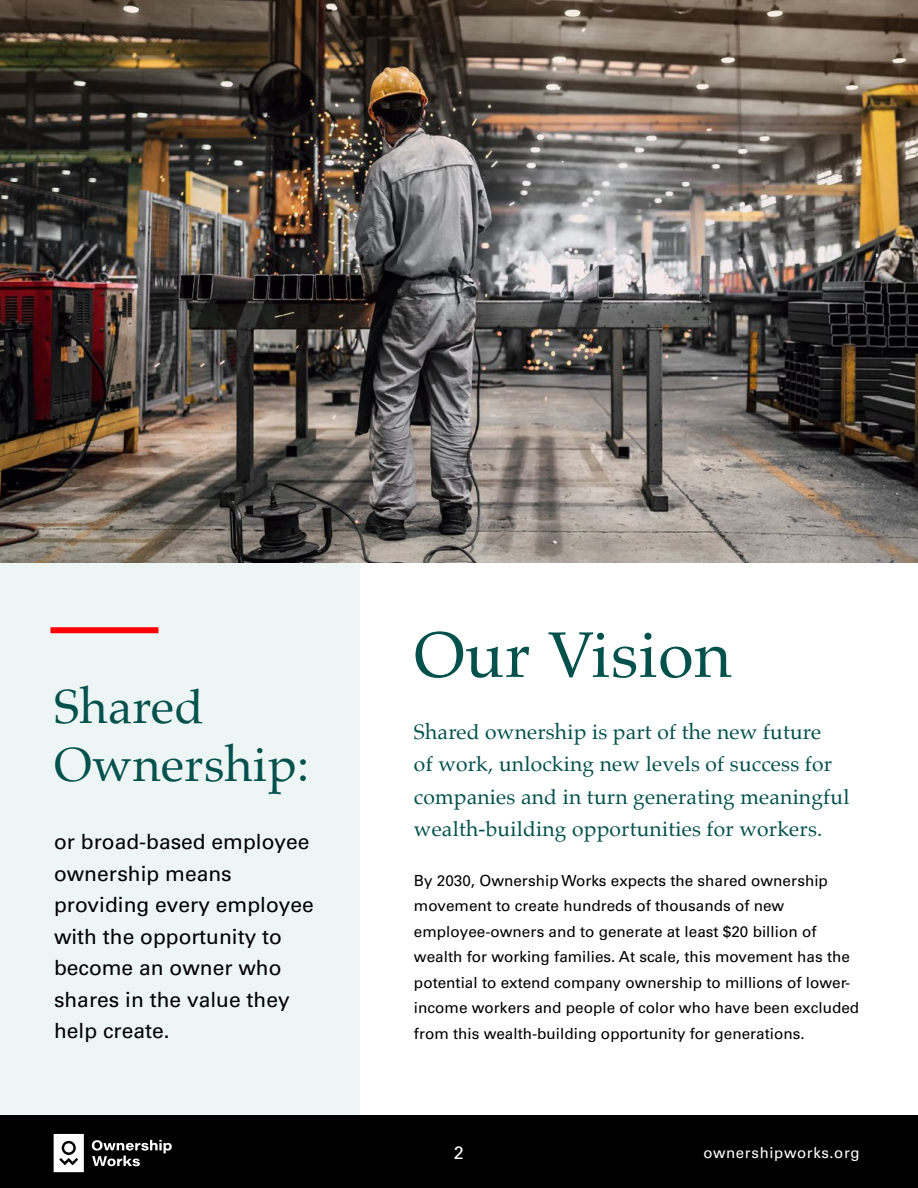
<style>
.page{position:relative;width:918px;height:1188px;background:#fff}
.page>*{position:absolute;margin:0;border:0;box-sizing:border-box;transform-origin:0 0}
.t1{font:64.5px "Palatino";letter-spacing:.01em;color:#03514d}
.t2{font:48px/58.5px "Palatino";letter-spacing:.01em;color:#03514d}
.t3{font:21px/32.5px "Palatino";letter-spacing:.01em;color:#03514d}
.t4{font:21px/31.5px "Univers LT Std";color:#000}
.t5{font:18px "Univers LT Std";color:#fff}
.t6{font:15.3px/25.5px "Univers LT Std";color:#000}
.t7{font:15px "Univers LT Std";letter-spacing:.04em;color:#fff}
</style>
<div class="page">
<div style="left:0;top:563px;width:360px;height:554px;background:#eef6f5"></div>
<img style="left:0;top:0;width:918px;height:562px">
<div style="left:50px;top:627px;width:108px;height:6px;background:#f00"></div>
<div style="left:0;top:1115px;width:918px;height:73px;background:#000"></div>
<svg style="left:92px;top:1140px;width:80px;height:26px"></svg>
<svg style="left:54px;top:1134px;width:30px;height:38px"></svg>
<h2 class="t2" style="left:54px;top:677px;width:257px">Shared<br>Ownership:</h2>
<h3 class="t4" style="left:54px;top:826px;width:261px">or broad-based employee ownership means providing every employee with the opportunity to become an owner who shares in the value they help create.</h3>
<h1 class="t1" style="left:414px;top:601px;width:319px">Our Vision</h1>
<h3 class="t3" style="left:414px;top:715px;width:437px">Shared ownership is part of the new future<br>of work, unlocking new levels of success for companies and in turn generating meaningful wealth-building opportunities for workers.</h3>
<p class="t6" style="left:414px;top:868px;width:447px">By 2030, Ownership Works expects the shared ownership movement to create hundreds of thousands of new employee-owners and to generate at least $20 billion of wealth for working families. At scale, this movement has the potential to extend company ownership to millions of lower&shy;income workers and people of color who have been excluded from this wealth-building opportunity for generations.</p>
<p class="t5" style="left:454px;top:1142px;width:12px">2</p>
<p class="t7" style="left:703px;top:1144px;width:158px">ownershipworks.org</p>
</div>
